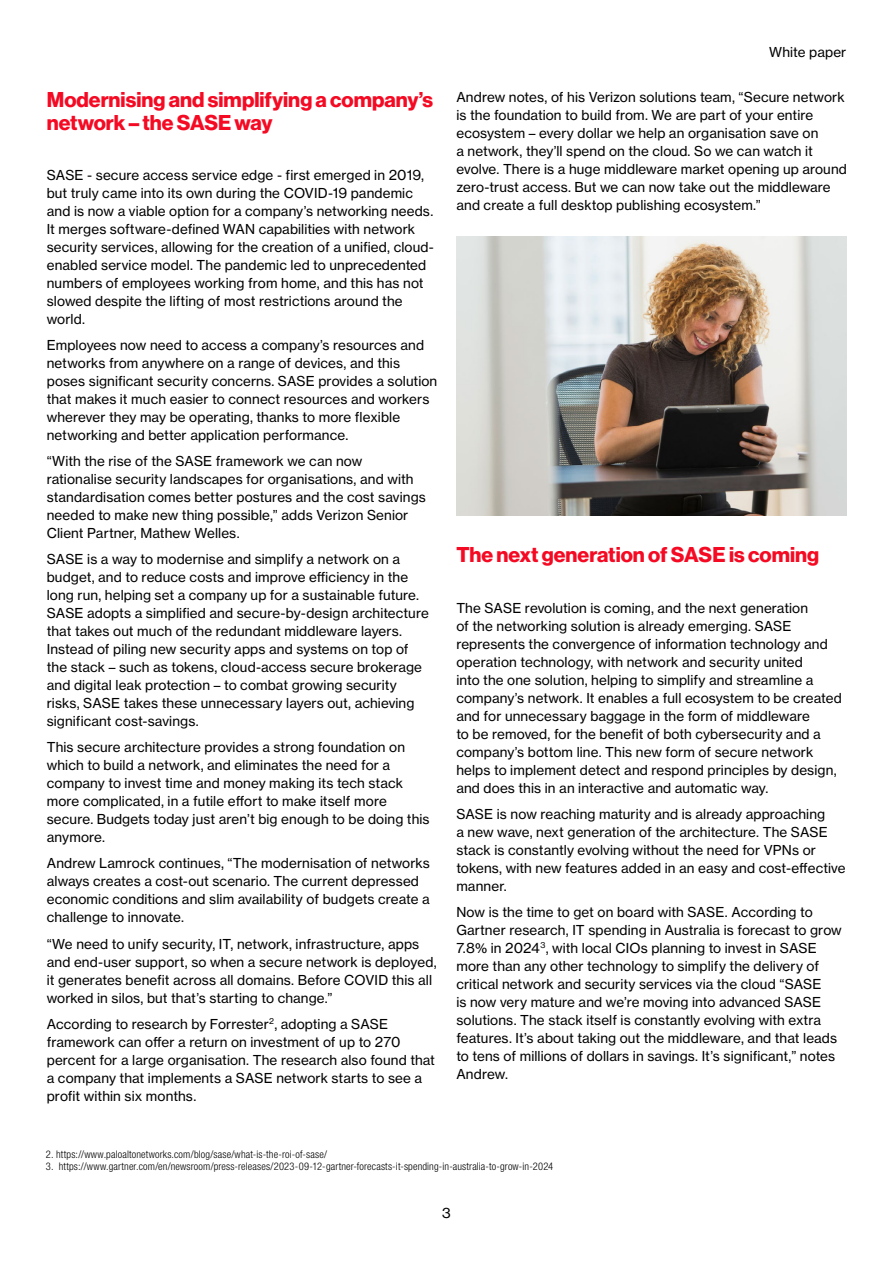
<style>
.page{position:relative;width:893px;height:1263px;background:#fff}
.page>*{position:absolute;margin:0;border:0;box-sizing:border-box;transform-origin:0 0}
.t1{font:700 21px/22.5px "Verizon NHGDS";color:#f50a23}
.t2{font:13.5px/18px "Verizon NHGTX";letter-spacing:.01em;color:#000}
.t3{font:300 condensed 10.5px "Helvetica Neue LT Std";letter-spacing:.015em;color:#000}
</style>
<div class="page">
<img style="left:456px;top:236px;width:390px;height:279px">
<h1 class="t1" style="left:47px;top:88px;width:388px">Modernising and simplifying a company’s network – the SASE way</h1>
<p class="t2" style="left:47px;top:166px;width:389px">SASE - secure access service edge - first emerged in 2019, but truly came into its own during the COVID-19 pandemic and is now a viable option for a company’s networking needs.<br>It merges software-defined WAN capabilities with network security services, allowing for the creation of a unified, cloud&shy;enabled service model. The pandemic led to unprecedented numbers of employees working from home, and this has not slowed despite the lifting of most restrictions around the world.</p>
<p class="t2" style="left:47px;top:336px;width:392px">Employees now need to access a company’s resources and networks from anywhere on a range of devices, and this poses significant security concerns. SASE provides a solution that makes it much easier to connect resources and workers wherever they may be operating, thanks to more flexible networking and better application performance.</p>
<p class="t2" style="left:47px;top:452px;width:381px">“With the rise of the SASE framework we can now rationalise security landscapes for organisations, and with standardisation comes better postures and the cost savings needed to make new thing possible,” adds Verizon Senior Client Partner, Mathew Welles.</p>
<p class="t2" style="left:47px;top:550px;width:384px">SASE is a way to modernise and simplify a network on a budget, and to reduce costs and improve efficiency in the long run, helping set a company up for a sustainable future.<br>SASE adopts a simplified and secure-by-design architecture that takes out much of the redundant middleware layers.<br>Instead of piling new security apps and systems on top of the stack – such as tokens, cloud-access secure brokerage and digital leak protection – to combat growing security risks, SASE takes these unnecessary layers out, achieving significant cost-savings.</p>
<p class="t2" style="left:47px;top:738px;width:384px">This secure architecture provides a strong foundation on which to build a network, and eliminates the need for a company to invest time and money making its tech stack more complicated, in a futile effort to make itself more secure. Budgets today just aren’t big enough to be doing this anymore.</p>
<p class="t2" style="left:47px;top:854px;width:385px">Andrew Lamrock continues, “The modernisation of networks always creates a cost-out scenario. The current depressed economic conditions and slim availability of budgets create a challenge to innovate.</p>
<p class="t2" style="left:47px;top:934px;width:391px">“We need to unify security, IT, network, infrastructure, apps and end-user support, so when a secure network is deployed, it generates benefit across all domains. Before COVID this all worked in silos, but that’s starting to change.”</p>
<p class="t2" style="left:47px;top:1014px;width:390px">According to research by Forrester<sup>2</sup>, adopting a SASE framework can offer a return on investment of up to 270 percent for a large organisation. The research also found that a company that implements a SASE network starts to see a profit within six months.</p>
<p class="t2" style="left:769px;top:43px;width:79px">White paper</p>
<p class="t2" style="left:456px;top:88px;width:392px">Andrew notes, of his Verizon solutions team, “Secure network is the foundation to build from. We are part of your entire ecosystem – every dollar we help an organisation save on<br>a network, they’ll spend on the cloud. So we can watch it evolve. There is a huge middleware market opening up around zero-trust access. But we can now take out the middleware and create a full desktop publishing ecosystem.”</p>
<h1 class="t1" style="left:456px;top:543px;width:364px">The next generation of SASE is coming</h1>
<p class="t2" style="left:456px;top:598px;width:387px">The SASE revolution is coming, and the next generation<br>of the networking solution is already emerging. SASE represents the convergence of information technology and operation technology, with network and security united<br>into the one solution, helping to simplify and streamline a company’s network. It enables a full ecosystem to be created and for unnecessary baggage in the form of middleware<br>to be removed, for the benefit of both cybersecurity and a company’s bottom line. This new form of secure network helps to implement detect and respond principles by design, and does this in an interactive and automatic way.</p>
<p class="t2" style="left:456px;top:804px;width:391px">SASE is now reaching maturity and is already approaching<br>a new wave, next generation of the architecture. The SASE stack is constantly evolving without the need for VPNs or tokens, with new features added in an easy and cost-effective manner.</p>
<p class="t2" style="left:456px;top:902px;width:387px">Now is the time to get on board with SASE. According to Gartner research, IT spending in Australia is forecast to grow 7.8% in 2024<sup>3</sup>, with local CIOs planning to invest in SASE more than any other technology to simplify the delivery of critical network and security services via the cloud “SASE<br>is now very mature and we’re moving into advanced SASE solutions. The stack itself is constantly evolving with extra features. It’s about taking out the middleware, and that leads to tens of millions of dollars in savings. It’s significant,” notes Andrew.</p>
<p class="t3" style="left:46px;top:1148px;width:283px">2. https://www.paloaltonetworks.com/blog/sase/what-is-the-roi-of-sase/</p>
<p class="t3" style="left:46px;top:1160px;width:509px">3. https://www.gartner.com/en/newsroom/press-releases/2023-09-12-gartner-forecasts-it-spending-in-australia-to-grow-in-2024</p>
<p class="t2" style="left:442px;top:1203px;width:10px">3</p>
</div>
